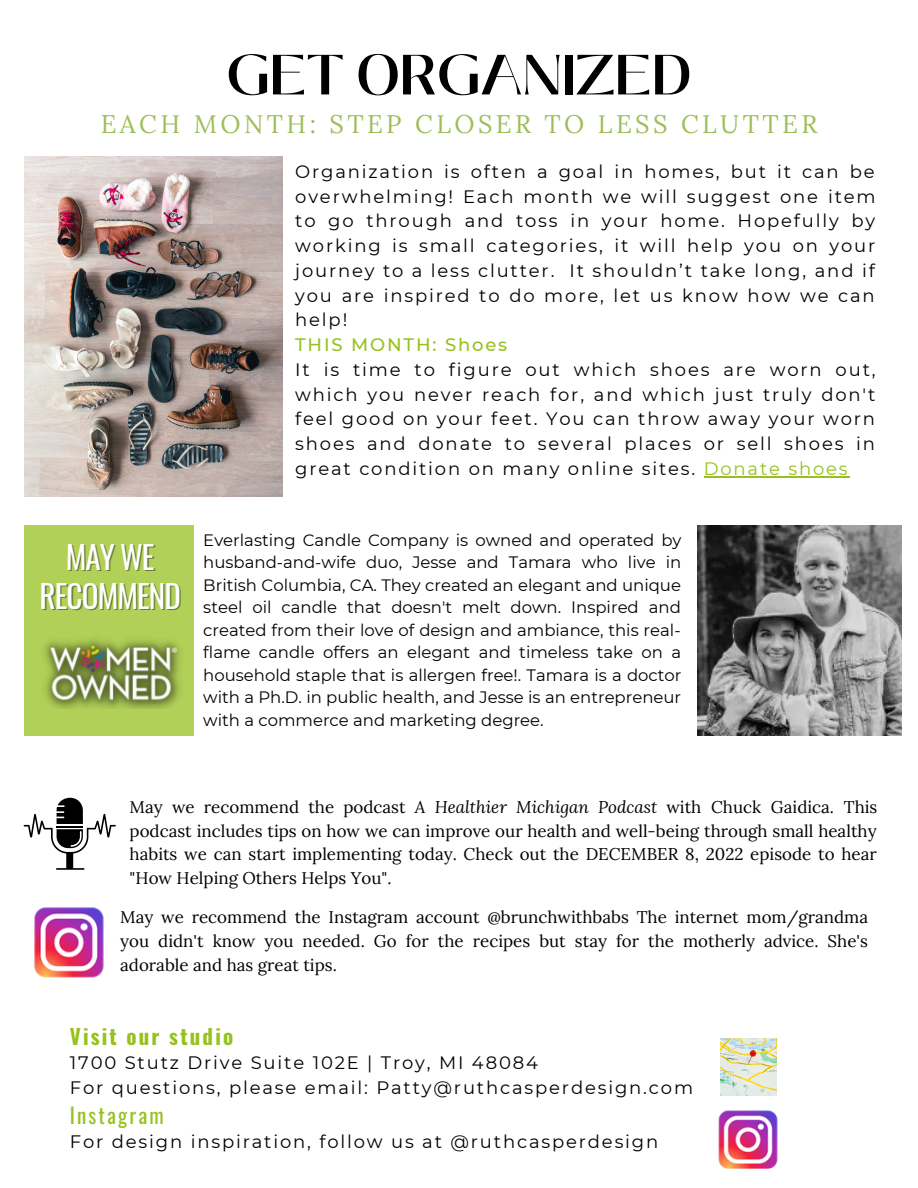
<style>
.page{position:relative;width:918px;height:1188px;background:#fff}
.page>*{position:absolute;margin:0;border:0;box-sizing:border-box;transform-origin:0 0}
.t1{font:600 56.4px "Black Mango";color:#000}
.t2{font:31.35px/39.2px "Oswald";letter-spacing:-.03em;color:#fff;text-align:center}
.t3{font:25.35px "Lora";letter-spacing:.135em;color:#9ebe58}
.t4{font:700 21px "Oswald";letter-spacing:.1em;color:#97c11e}
.t5{font:21px "Oswald";letter-spacing:.1em;color:#97c11e}
.t6{font:18px/24.8px "Montserrat";letter-spacing:.1em;color:#000;text-align:justify}
.t7{font:500 18px "Montserrat";letter-spacing:.1em;color:#97c11e}
.t8{font:16.95px/23.7px "Lora";color:#000;text-align:justify}
.t9{font:16.5px/22.5px "Montserrat";color:#000;text-align:justify}
.s1{color:#97c11e}
.s2{font-style:italic}
</style>
<div class="page">
<div style="left:24px;top:525px;width:170px;height:210px;background:#b1d057"></div>
<img style="left:718px;top:1110px;width:60px;height:59px">
<img style="left:721px;top:1039px;width:56px;height:56px">
<img style="left:44px;top:639px;width:136px;height:69px">
<img style="left:698px;top:525px;width:203px;height:210px">
<img style="left:24px;top:156px;width:259px;height:341px">
<svg style="left:24px;top:798px;width:92px;height:72px"></svg>
<hr style="left:704px;top:476px;width:146px;height:1px;background:#97c11e">
<img style="left:34px;top:907px;width:70px;height:71px">
<p class="t1" style="left:227px;top:32px;width:467px">GET ORGANIZED</p>
<p class="t3" style="left:101px;top:108px;width:718px">EACH MONTH: STEP CLOSER TO LESS CLUTTER</p>
<p class="t6" style="left:295px;top:159px;width:582px">Organization is often a goal in homes, but it can be overwhelming! Each month we will suggest one item to go through and toss in your home. Hopefully by working is small categories, it will help you on your journey to a less clutter. It shouldn’t take long, and if you are inspired to do more, let us know how we can help!</p>
<p class="t7" style="left:295px;top:334px;width:214px">THIS MONTH: Shoes</p>
<p class="t6" style="left:295px;top:357px;width:582px">It is time to figure out which shoes are worn out, which you never reach for, and which just truly don't feel good on your feet. You can throw away your worn shoes and donate to several places or sell shoes in great condition on many online sites. <span class="s1">Donate shoes</span></p>
<p class="t2" style="left:40px;top:536px;width:143px">MAY WE<br>RECOMMEND</p>
<p class="t9" style="left:203px;top:529px;width:480px">Everlasting Candle Company is owned and operated by husband-and-wife duo, Jesse and Tamara who live in British Columbia, CA. They created an elegant and unique steel oil candle that doesn't melt down. Inspired and created from their love of design and ambiance, this real&shy;flame candle offers an elegant and timeless take on a household staple that is allergen free!. Tamara is a doctor with a Ph.D. in public health, and Jesse is an entrepreneur with a commerce and marketing degree.</p>
<p class="t8" style="left:130px;top:795px;width:749px">May we recommend the podcast <span class="s2">A Healthier Michigan Podcast</span> with Chuck Gaidica. This podcast includes tips on how we can improve our health and well-being through small healthy habits we can start implementing today. Check out the DECEMBER 8, 2022 episode to hear "How Helping Others Helps You".</p>
<p class="t8" style="left:120px;top:905px;width:749px">May we recommend the Instagram account @brunchwithbabs The internet mom/grandma you didn't know you needed. Go for the recipes but stay for the motherly advice. She's adorable and has great tips.</p>
<p class="t4" style="left:70px;top:1020px;width:165px">Visit our studio</p>
<p class="t6" style="left:70px;top:1050px;width:470px">1700 Stutz Drive Suite 102E | Troy, MI 48084</p>
<p class="t6" style="left:70px;top:1075px;width:625px">For questions, please email: Patty@ruthcasperdesign.com</p>
<p class="t5" style="left:70px;top:1099px;width:95px">Instagram</p>
<p class="t6" style="left:70px;top:1129px;width:590px">For design inspiration, follow us at @ruthcasperdesign</p>
</div>
